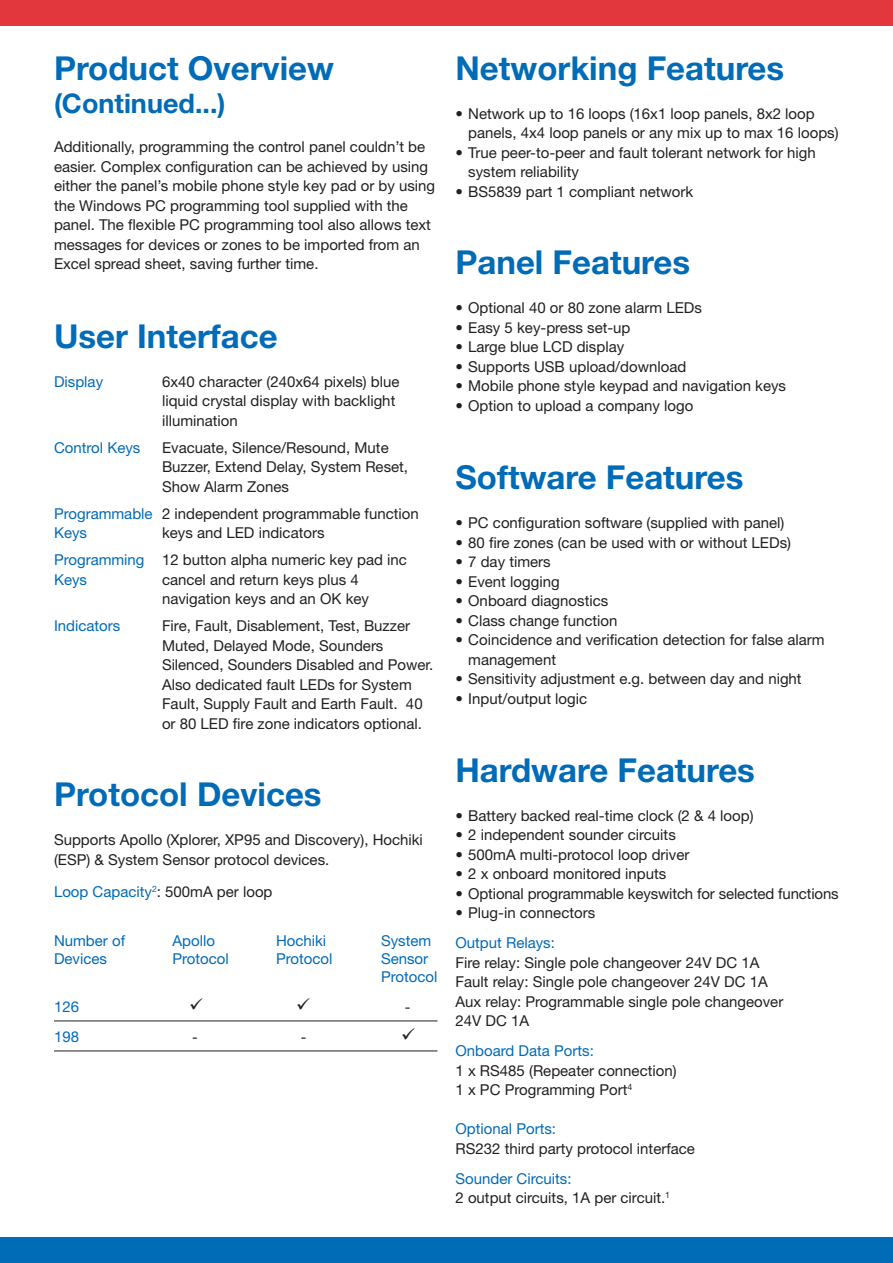
<style>
.page{position:relative;width:893px;height:1263px;background:#fff}
.page>*{position:absolute;margin:0;border:0;box-sizing:border-box;transform-origin:0 0}
.t1{font:700 33px "Helvetica Neue";color:#006bb6}
.t2{font:700 27px "Helvetica Neue";color:#006bb6}
.t3{font:15px/19.5px "Helvetica Neue";color:#231f20}
.t4{font:15px/18px "Helvetica Neue";color:#006bb6}
.t5{font:15px "Arial";color:#231f20}
.s1{color:#006bb6}
</style>
<div class="page">
<hr style="left:54px;top:1021px;width:383px;height:1px;background:#231f20">
<hr style="left:54px;top:1051px;width:383px;height:1px;background:#231f20">
<div style="left:0;top:1237px;width:893px;height:26px;background:#006bb6"></div>
<div style="left:0;top:0;width:893px;height:26px;background:#e1373d"></div>
<h1 class="t1" style="left:54px;top:57px;width:281px">Product Overview</h1>
<h2 class="t2" style="left:54px;top:94px;width:173px">(Continued...)</h2>
<p class="t3" style="left:54px;top:138px;width:383px">Additionally, programming the control panel couldn’t be easier. Complex configuration can be achieved by using either the panel’s mobile phone style key pad or by using the Windows PC programming tool supplied with the panel. The flexible PC programming tool also allows text messages for devices or zones to be imported from an Excel spread sheet, saving further time.</p>
<h1 class="t1" style="left:54px;top:324px;width:225px">User Interface</h1>
<p class="t4" style="left:54px;top:374px;width:51px">Display</p>
<p class="t3" style="left:162px;top:373px;width:239px">6x40 character (240x64 pixels) blue liquid crystal display with backlight illumination</p>
<p class="t4" style="left:54px;top:440px;width:88px">Control Keys</p>
<p class="t3" style="left:162px;top:439px;width:248px">Evacuate, Silence/Resound, Mute<br>Buzzer, Extend Delay, System Reset,<br>Show Alarm Zones</p>
<p class="t3" style="left:54px;top:505px;width:366px"><span class="s1">Programmable</span> 2 independent programmable function<br><span class="s1">Keys</span></p>
<p class="t3" style="left:54px;top:521px;width:354px;line-height:27px;text-indent:108px">keys and LED indicators<br><span class="s1">Programming</span> 12 button alpha numeric key pad inc</p>
<p class="t4" style="left:54px;top:572px;width:35px">Keys</p>
<p class="t3" style="left:162px;top:571px;width:209px">cancel and return keys plus 4 navigation keys and an OK key</p>
<p class="t4" style="left:54px;top:619px;width:68px">Indicators</p>
<p class="t3" style="left:162px;top:618px;width:273px">Fire, Fault, Disablement, Test, Buzzer Muted, Delayed Mode, Sounders Silenced, Sounders Disabled and Power.<br>Also dedicated fault LEDs for System Fault, Supply Fault and Earth Fault. 40 or 80 LED fire zone indicators optional.</p>
<h1 class="t1" style="left:54px;top:782px;width:269px">Protocol Devices</h1>
<p class="t3" style="left:54px;top:831px;width:370px">Supports Apollo (Xplorer, XP95 and Discovery), Hochiki (ESP) &amp; System Sensor protocol devices.</p>
<p class="t3" style="left:54px;top:883px;width:220px"><span class="s1">Loop Capacity</span><sup>2</sup>: 500mA per loop</p>
<p class="t4" style="left:54px;top:933px;width:73px">Number of</p>
<p class="t4" style="left:173px;top:933px;width:44px">Apollo</p>
<p class="t4" style="left:276px;top:933px;width:52px">Hochiki</p>
<p class="t4" style="left:381px;top:933px;width:52px">System</p>
<p class="t4" style="left:54px;top:951px;width:55px">Devices</p>
<p class="t4" style="left:172px;top:951px;width:58px">Protocol</p>
<p class="t4" style="left:276px;top:951px;width:58px">Protocol</p>
<p class="t4" style="left:381px;top:951px;width:58px">Sensor<br>Protocol</p>
<p class="t4" style="left:54px;top:999px;width:27px">126</p>
<p class="t5" style="left:405px;top:999px;width:6px">-</p>
<p class="t4" style="left:54px;top:1029px;width:27px">198</p>
<p class="t5" style="left:193px;top:1029px;width:6px">-</p>
<p class="t5" style="left:301px;top:1029px;width:6px">-</p>
<h1 class="t1" style="left:455px;top:56px;width:330px">Networking Features</h1>
<p class="t3" style="left:468px;top:105px;width:372px;text-indent:-13px">• Network up to 16 loops (16x1 loop panels, 8x2 loop panels, 4x4 loop panels or any mix up to max 16 loops)</p>
<p class="t3" style="left:468px;top:144px;width:349px;text-indent:-13px">• True peer-to-peer and fault tolerant network for high system reliability</p>
<p class="t3" style="left:455px;top:183px;width:239px">• BS5839 part 1 compliant network</p>
<h1 class="t1" style="left:455px;top:251px;width:236px">Panel Features</h1>
<p class="t3" style="left:455px;top:300px;width:248px">• Optional 40 or 80 zone alarm LEDs</p>
<p class="t3" style="left:455px;top:319px;width:177px">• Easy 5 key-press set-up</p>
<p class="t3" style="left:455px;top:339px;width:170px">• Large blue LCD display</p>
<p class="t3" style="left:455px;top:358px;width:232px">• Supports USB upload/download</p>
<p class="t3" style="left:455px;top:378px;width:332px">• Mobile phone style keypad and navigation keys</p>
<p class="t3" style="left:455px;top:397px;width:239px">• Option to upload a company logo</p>
<h1 class="t1" style="left:455px;top:466px;width:289px">Software Features</h1>
<p class="t3" style="left:455px;top:515px;width:330px">• PC configuration software (supplied with panel)</p>
<p class="t3" style="left:455px;top:534px;width:337px">• 80 fire zones (can be used with or without LEDs)</p>
<p class="t3" style="left:455px;top:554px;width:97px">• 7 day timers</p>
<p class="t3" style="left:455px;top:573px;width:106px">• Event logging</p>
<p class="t3" style="left:455px;top:593px;width:154px">• Onboard diagnostics</p>
<p class="t3" style="left:455px;top:612px;width:163px">• Class change function</p>
<p class="t3" style="left:468px;top:632px;width:358px;text-indent:-13px">• Coincidence and verification detection for false alarm management</p>
<p class="t3" style="left:455px;top:671px;width:348px">• Sensitivity adjustment e.g. between day and night</p>
<p class="t3" style="left:455px;top:690px;width:133px">• Input/output logic</p>
<h1 class="t1" style="left:455px;top:758px;width:301px">Hardware Features</h1>
<p class="t3" style="left:455px;top:807px;width:300px">• Battery backed real-time clock (2 &amp; 4 loop)</p>
<p class="t3" style="left:455px;top:827px;width:222px">• 2 independent sounder circuits</p>
<p class="t3" style="left:455px;top:846px;width:235px">• 500mA multi-protocol loop driver</p>
<p class="t3" style="left:455px;top:866px;width:212px">• 2 x onboard monitored inputs</p>
<p class="t3" style="left:455px;top:885px;width:385px">• Optional programmable keyswitch for selected functions</p>
<p class="t3" style="left:455px;top:905px;width:141px">• Plug-in connectors</p>
<p class="t4" style="left:455px;top:935px;width:101px">Output Relays:</p>
<p class="t3" style="left:455px;top:954px;width:329px">Fire relay: Single pole changeover 24V DC 1A Fault relay: Single pole changeover 24V DC 1A Aux relay: Programmable single pole changeover 24V DC 1A</p>
<p class="t4" style="left:455px;top:1043px;width:140px">Onboard Data Ports:</p>
<p class="t3" style="left:455px;top:1062px;width:223px">1 x RS485 (Repeater connection)<br>1 x PC Programming Port<sup>4</sup></p>
<p class="t4" style="left:455px;top:1121px;width:102px">Optional Ports:</p>
<p class="t3" style="left:455px;top:1140px;width:241px">RS232 third party protocol interface</p>
<p class="t3" style="left:455px;top:1170px;width:216px"><span class="s1">Sounder Circuits:<br></span>2 output circuits, 1A per circuit.<sup>1</sup></p>
</div>
